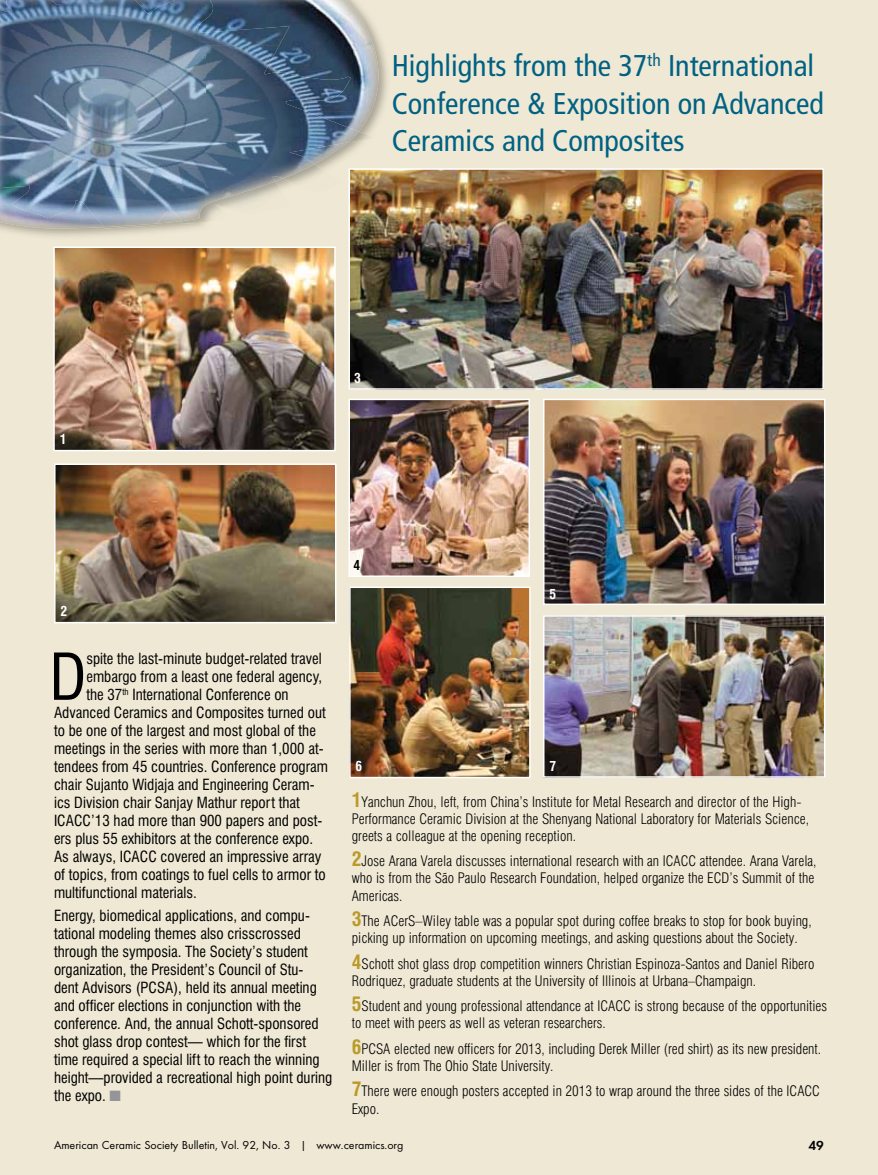
<style>
.page{position:relative;width:878px;height:1175px;background:#fff}
.page>*{position:absolute;margin:0;border:0;box-sizing:border-box;transform-origin:0 0}
.t1{font:condensed 62.85px "Swiss 721 BT";color:#000}
.t2{font:condensed 30px/37.5px "Frutiger";color:#006183}
.t3{font:condensed 15px/18px "Swiss 721 BT";color:#000}
.t4{font:300 condensed 14.25px/17.1px "Swiss 721 BT";color:#000}
.t5{font:700 condensed 13.5px "Swiss 721 BT";color:#fff}
.t6{font:600 13.5px "Futura T";color:#000}
.t7{font:700 condensed 13.5px "Swiss 721 BT";color:#000}
.t8{font:12px "Futura T";color:#000}
.s1{color:#939598}
.s2{font-weight:700;font-size:19.5px;color:#ba9a28}
</style>
<div class="page">
<div style="left:0;top:0;width:878px;height:1174px;background:#efe8d4"></div>
<img style="left:289px;top:0;width:89px;height:132px">
<img style="left:181px;top:132px;width:189px;height:92px">
<img style="left:0;top:136px;width:172px;height:91px">
<img style="left:205px;top:45px;width:103px;height:161px">
<img style="left:307px;top:77px;width:52px;height:91px">
<img style="left:0;top:46px;width:205px;height:90px">
<img style="left:0;top:0;width:289px;height:46px">
<img style="left:56px;top:249px;width:277px;height:199px">
<div style="left:53px;top:246px;width:283px;height:205px;border:2px solid #fff"></div>
<img style="left:351px;top:171px;width:469px;height:216px">
<div style="left:348px;top:168px;width:475px;height:222px;border:2px solid #fff"></div>
<img style="left:351px;top:401px;width:176px;height:173px">
<div style="left:348px;top:398px;width:182px;height:179px;border:2px solid #fff"></div>
<img style="left:546px;top:401px;width:276px;height:201px">
<div style="left:543px;top:398px;width:282px;height:207px;border:2px solid #fff"></div>
<img style="left:546px;top:618px;width:276px;height:156px">
<div style="left:543px;top:615px;width:282px;height:162px;border:2px solid #fff"></div>
<img style="left:352px;top:589px;width:175px;height:186px">
<div style="left:349px;top:586px;width:181px;height:192px;border:2px solid #fff"></div>
<img style="left:57px;top:466px;width:276px;height:154px">
<div style="left:54px;top:463px;width:282px;height:160px;border:2px solid #fff"></div>
<h2 class="t2" style="left:392px;top:47px;width:433px">Highlights from the 37<sup>th</sup> International<br>Conference &amp; Exposition on Advanced<br>Ceramics and Composites</h2>
<p class="t5" style="left:60px;top:431px;width:8px">1</p>
<p class="t5" style="left:354px;top:370px;width:8px">3</p>
<p class="t5" style="left:60px;top:602px;width:8px">2</p>
<h1 class="t1" style="left:50px;top:639px;width:38px">D</h1>
<p class="t3" style="left:86px;top:649px;width:237px">spite the last-minute budget-related travel</p>
<p class="t3" style="left:86px;top:667px;width:237px">embargo from a least one federal agency,</p>
<p class="t3" style="left:86px;top:685px;width:204px">the 37<sup>th</sup> International Conference on</p>
<p class="t3" style="left:54px;top:703px;width:273px">Advanced Ceramics and Composites turned out</p>
<p class="t3" style="left:54px;top:721px;width:263px">to be one of the largest and most global of the</p>
<p class="t3" style="left:54px;top:739px;width:271px">meetings in the series with more than 1,000 at-</p>
<p class="t3" style="left:54px;top:757px;width:275px">tendees from 45 countries. Conference program</p>
<p class="t3" style="left:54px;top:775px;width:262px">chair Sujanto Widjaja and Engineering Ceram-</p>
<p class="t3" style="left:54px;top:793px;width:247px">ics Division chair Sanjay Mathur report that</p>
<p class="t3" style="left:54px;top:811px;width:270px">ICACC’13 had more than 900 papers and post-</p>
<p class="t3" style="left:54px;top:829px;width:261px">ers plus 55 exhibitors at the conference expo.</p>
<p class="t3" style="left:54px;top:847px;width:269px">As always, ICACC covered an impressive array</p>
<p class="t3" style="left:54px;top:865px;width:273px">of topics, from coatings to fuel cells to armor to</p>
<p class="t3" style="left:54px;top:883px;width:144px">multifunctional materials.</p>
<p class="t3" style="left:54px;top:906px;width:280px">Energy, biomedical applications, and compu&shy;tational modeling themes also crisscrossed through the symposia. The Society’s student organization, the President’s Council of Stu-<br>dent Advisors (PCSA), held its annual meeting and officer elections in conjunction with the conference. And, the annual Schott-sponsored shot glass drop contest— which for the first time required a special lift to reach the winning height—provided a recreational high point during the expo. <span class="s1">■</span></p>
<p class="t7" style="left:353px;top:557px;width:8px">4</p>
<p class="t5" style="left:549px;top:586px;width:8px">5</p>
<p class="t5" style="left:355px;top:758px;width:8px">6</p>
<p class="t5" style="left:549px;top:758px;width:8px">7</p>
<p class="t4" style="left:352px;top:793px;width:459px"><span class="s2">1</span>Yanchun Zhou, left, from China’s Institute for Metal Research and director of the High-<br>Performance Ceramic Division at the Shenyang National Laboratory for Materials Science, greets a colleague at the opening reception.</p>
<p class="t4" style="left:352px;top:852px;width:466px"><span class="s2">2</span>Jose Arana Varela discusses international research with an ICACC attendee. Arana Varela, who is from the São Paulo Research Foundation, helped organize the ECD’s Summit of the<br>Americas.</p>
<p class="t4" style="left:352px;top:912px;width:461px"><span class="s2">3</span>The ACerS–Wiley table was a popular spot during coffee breaks to stop for book buying, picking up information on upcoming meetings, and asking questions about the Society.</p>
<p class="t4" style="left:352px;top:955px;width:464px"><span class="s2">4</span>Schott shot glass drop competition winners Christian Espinoza-Santos and Daniel Ribero<br>Rodriquez, graduate students at the University of Illinois at Urbana–Champaign.</p>
<p class="t4" style="left:352px;top:997px;width:477px"><span class="s2">5</span>Student and young professional attendance at ICACC is strong because of the opportunities to meet with peers as well as veteran researchers.</p>
<p class="t4" style="left:352px;top:1040px;width:471px"><span class="s2">6</span>PCSA elected new officers for 2013, including Derek Miller (red shirt) as its new president.<br>Miller is from The Ohio State University.</p>
<p class="t4" style="left:352px;top:1082px;width:469px"><span class="s2">7</span>There were enough posters accepted in 2013 to wrap around the three sides of the ICACC<br>Expo.</p>
<p class="t8" style="left:54px;top:1138px;width:351px">American Ceramic Society Bulletin, Vol. 92, No. 3 | www.ceramics.org</p>
<p class="t6" style="left:808px;top:1137px;width:17px">49</p>
</div>
